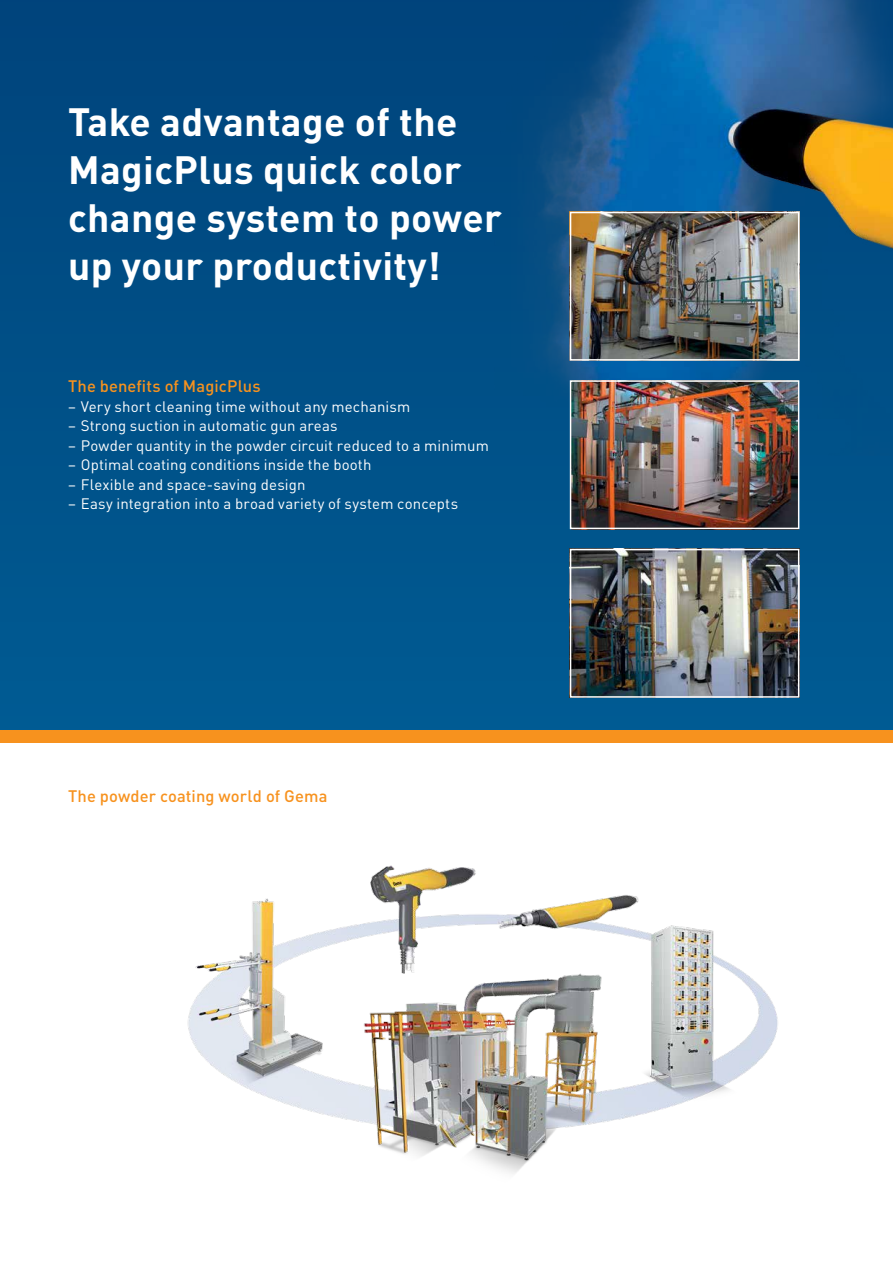
<style>
.page{position:relative;width:893px;height:1263px;background:#fff}
.page>*{position:absolute;margin:0;border:0;box-sizing:border-box;transform-origin:0 0}
.t1{font:700 39px/48px "DIN Pro";letter-spacing:.01em;color:#fff}
.t2{font:500 16.5px "DIN Pro";letter-spacing:.005em;color:#f7921e}
.t3{font:15px "DIN Pro";letter-spacing:.01em;color:#fff}
</style>
<div class="page">
<div style="left:0;top:0;width:893px;height:737px;background:linear-gradient(to right,#004e86,#035b91)"></div>
<div style="left:0;top:730px;width:893px;height:13px;background:#f7921e"></div>
<img style="left:187px;top:865px;width:591px;height:309px">
<img style="left:350px;top:0;width:543px;height:455px">
<img style="left:573px;top:383px;width:223px;height:143px">
<div style="left:570px;top:380px;width:229px;height:149px;border:2px solid #fff"></div>
<img style="left:573px;top:552px;width:223px;height:143px">
<div style="left:570px;top:549px;width:229px;height:149px;border:2px solid #fff"></div>
<img style="left:573px;top:215px;width:223px;height:143px">
<div style="left:570px;top:212px;width:229px;height:149px;border:2px solid #fff"></div>
<h1 class="t1" style="left:68px;top:93px;width:435px">Take advantage of the<br>MagicPlus quick color change system to power up your productivity!</h1>
<p class="t2" style="left:68px;top:373px;width:194px">The benefits of MagicPlus</p>
<p class="t3" style="left:68px;top:394px;width:344px">– Very short cleaning time without any mechanism</p>
<p class="t3" style="left:68px;top:414px;width:271px">– Strong suction in automatic gun areas</p>
<p class="t3" style="left:68px;top:433px;width:422px">– Powder quantity in the powder circuit reduced to a minimum</p>
<p class="t3" style="left:68px;top:453px;width:305px">– Optimal coating conditions inside the booth</p>
<p class="t3" style="left:68px;top:472px;width:239px">– Flexible and space-saving design</p>
<p class="t3" style="left:68px;top:492px;width:392px">– Easy integration into a broad variety of system concepts</p>
<p class="t2" style="left:68px;top:782px;width:261px">The powder coating world of Gema</p>
</div>
